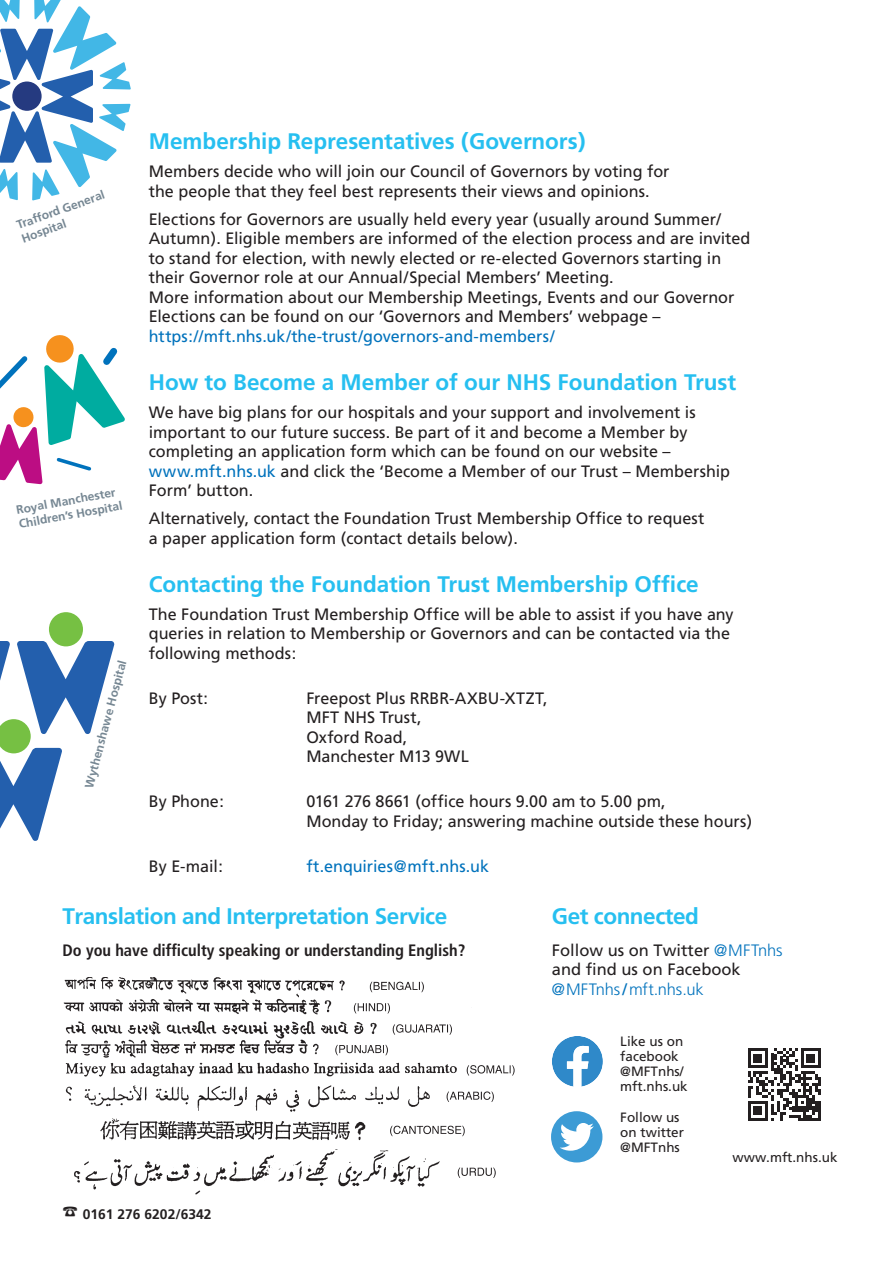
<style>
.page{position:relative;width:893px;height:1263px;background:#fff}
.page>*{position:absolute;margin:0;border:0;box-sizing:border-box;transform-origin:0 0}
.SUBHEADER{font:700 22.5px "Frutiger";letter-spacing:-.005em;color:#26bff0}
.BODY_COPY{font:16.5px/19.5px "Frutiger";color:#231f20}
.t1{font:700 condensed 16.5px "Frutiger";color:#231f20}
.BODY_COPY-2{font:16.5px "Frutiger";color:#0072bc}
.t2{font:700 13.8px "Frutiger";color:#231f20}
.t3{font:13.5px/15px "Frutiger";color:#231f20}
.body_copy_1_5mm_spac{font:700 12px/14.4px "Frutiger";color:#768793}
.s1{color:#0072bc}
.s2{font-weight:300;color:#0072bc}
</style>
<div class="page">
<img style="left:63px;top:977px;width:452px;height:218px">
<div style="left:551px;top:1111px;width:51px;height:51px;background:#3c9bd5;border-radius:26px"></div>
<svg style="left:560px;top:1123px;width:34px;height:28px"></svg>
<svg style="left:552px;top:1036px;width:51px;height:51px"></svg>
<svg style="left:748px;top:1048px;width:73px;height:73px"></svg>
<div style="left:49px;top:612px;width:34px;height:34px;background:#76c043;border-radius:50%"></div>
<svg style="left:0;top:641px;width:114px;height:200px"></svg>
<svg style="left:0;top:0;width:131px;height:200px"></svg>
<svg style="left:0;top:335px;width:125px;height:149px"></svg>
<p class="SUBHEADER" style="left:149px;top:128px;width:438px">Membership Representatives (Governors)</p>
<p class="BODY_COPY" style="left:149px;top:162px;width:522px">Members decide who will join our Council of Governors by voting for the people that they feel best represents their views and opinions.</p>
<p class="BODY_COPY" style="left:149px;top:209px;width:603px">Elections for Governors are usually held every year (usually around Summer/ Autumn). Eligible members are informed of the election process and are invited to stand for election, with newly elected or re-elected Governors starting in their Governor role at our Annual/Special Members’ Meeting.<br>More information about our Membership Meetings, Events and our Governor Elections can be found on our ‘Governors and Members’ webpage – <span class="s1">https://mft.nhs.uk/the-trust/governors-and-members/</span></p>
<p class="SUBHEADER" style="left:149px;top:369px;width:589px">How to Become a Member of our NHS Foundation Trust</p>
<p class="BODY_COPY" style="left:149px;top:402px;width:583px">We have big plans for our hospitals and your support and involvement is important to our future success. Be part of it and become a Member by completing an application form which can be found on our website – <span class="s1">www.mft.nhs.uk</span> and click the ‘Become a Member of our Trust – Membership Form’ button.</p>
<p class="BODY_COPY" style="left:149px;top:508px;width:557px">Alternatively, contact the Foundation Trust Membership Office to request a paper application form (contact details below).</p>
<p class="SUBHEADER" style="left:149px;top:571px;width:551px">Contacting the Foundation Trust Membership Office</p>
<p class="BODY_COPY" style="left:149px;top:604px;width:586px">The Foundation Trust Membership Office will be able to assist if you have any queries in relation to Membership or Governors and can be contacted via the following methods:</p>
<p class="BODY_COPY" style="left:149px;top:688px;width:61px">By Post:</p>
<p class="BODY_COPY" style="left:306px;top:688px;width:243px">Freepost Plus RRBR-AXBU-XTZT,<br>MFT NHS Trust,<br>Oxford Road,<br>Manchester M13 9WL</p>
<p class="BODY_COPY" style="left:149px;top:792px;width:77px">By Phone:</p>
<p class="BODY_COPY" style="left:306px;top:792px;width:447px">0161 276 8661 (office hours 9.00 am to 5.00 pm,<br>Monday to Friday; answering machine outside these hours)</p>
<p class="BODY_COPY" style="left:149px;top:857px;width:76px">By E-mail:</p>
<p class="BODY_COPY-2" style="left:306px;top:857px;width:184px">ft.enquiries@mft.nhs.uk</p>
<p class="SUBHEADER" style="left:63px;top:902px;width:386px">Translation and Interpretation Service</p>
<p class="t1" style="left:63px;top:940px;width:404px">Do you have difficulty speaking or understanding English?</p>
<p class="body_copy_1_5mm_spac" style="left:15px;top:219px;width:94px;rotate:-20deg">Trafford General</p>
<p class="body_copy_1_5mm_spac" style="left:20px;top:232px;width:48px;rotate:-20deg">Hospital</p>
<p class="body_copy_1_5mm_spac" style="left:15px;top:503px;width:106px;rotate:-11deg">Royal Manchester<br>Children’s Hospital</p>
<p class="body_copy_1_5mm_spac" style="left:82px;top:786px;width:133px;rotate:-75deg">Wythenshawe Hospital</p>
<p class="SUBHEADER" style="left:552px;top:902px;width:149px">Get connected</p>
<p class="BODY_COPY" style="left:552px;top:940px;width:232px">Follow us on Twitter <span class="s2">@MFTnhs </span>and find us on Facebook <span class="s2">@MFTnhs</span><span class="s1">/</span><span class="s2">mft.nhs.uk</span></p>
<p class="t2" style="left:83px;top:1206px;width:130px">0161 276 6202/6342</p>
<p class="t3" style="left:620px;top:1034px;width:69px">Like us on facebook @MFTnhs/ mft.nhs.uk</p>
<p class="t3" style="left:620px;top:1109px;width:65px">Follow us on twitter @MFTnhs</p>
<p class="t3" style="left:733px;top:1150px;width:107px">www.mft.nhs.uk</p>
</div>
